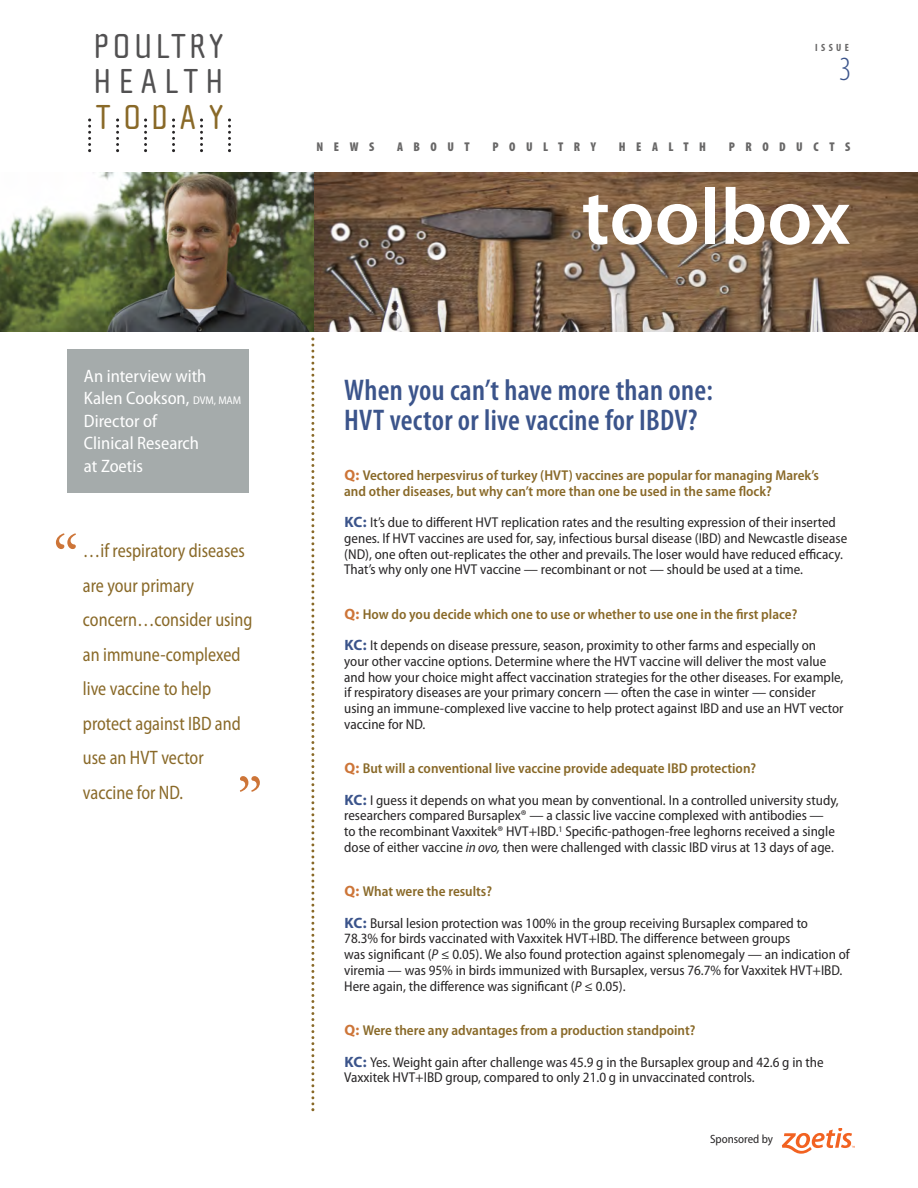
<style>
.page{position:relative;width:918px;height:1188px;background:#fff}
.page>*{position:absolute;margin:0;border:0;box-sizing:border-box;transform-origin:0 0}
.t1{font:600 80.1px "Myriad Pro";color:#fff}
.t2{font:67.65px "Adobe Garamond";color:#cd7538}
.t3{font:35.55px/35.4px "Cholla Sans";letter-spacing:.1em;color:#525152}
.t4{font:35.55px "Cholla Sans";letter-spacing:.33em;color:#896928}
.t5{font:300 condensed 33.9px "Myriad Pro";color:#3b548b}
.t6{font:600 condensed 30px/30px "Myriad Pro";letter-spacing:.01em;color:#3b548b}
.t7{font:semi-condensed 19.5px/34.5px "Myriad Pro";color:#896928;scale:.9 1}
.t8{font:semi-condensed 18px/22.5px "Myriad Pro";color:#fff}
.t9{font:semi-condensed 14.25px/15.8px "Myriad Pro";color:#272526}
.t10{font:600 semi-condensed 14.25px/15.8px "Myriad Pro";color:#896928}
.t11{font:900 condensed 12.75px "Myriad Pro";letter-spacing:.825em;color:#686767}
.t12{font:semi-condensed 12px "Myriad Pro";color:#272526}
.t13{font:700 condensed 10.5px "Myriad Pro";letter-spacing:.32em;color:#686767}
.s1{font-size:11.25px}
.s2{font-weight:700;font-stretch:normal;font-size:15px;color:#cd7538}
.s3{font-weight:700;font-stretch:normal;font-size:15px;color:#3b548b}
.s4{font-style:italic}
</style>
<div class="page">
<svg style="left:116px;top:119px;width:3px;height:33px"></svg>
<svg style="left:144px;top:119px;width:3px;height:33px"></svg>
<svg style="left:172px;top:119px;width:3px;height:33px"></svg>
<svg style="left:200px;top:119px;width:3px;height:33px"></svg>
<svg style="left:228px;top:119px;width:3px;height:33px"></svg>
<svg style="left:88px;top:119px;width:3px;height:33px"></svg>
<div style="left:67px;top:350px;width:182px;height:143px;background:#a5abab"></div>
<svg style="left:311px;top:338px;width:3px;height:773px"></svg>
<svg style="left:782px;top:1129px;width:72px;height:25px"></svg>
<img style="left:313px;top:172px;width:605px;height:160px">
<img style="left:0;top:172px;width:313px;height:160px">
<h3 class="t3" style="left:94px;top:28px;width:132px">POULTRY<br>HEALTH</h3>
<h3 class="t4" style="left:96px;top:96px;width:129px">TODAY</h3>
<p class="t8" style="left:84px;top:366px;width:159px">An interview with<br>Kalen Cookson, <span class="s1">DVM, MAM<br></span>Director of<br>Clinical Research<br>at Zoetis</p>
<h2 class="t2" style="left:52px;top:533px;width:29px">“</h2>
<h3 class="t7" style="left:83px;top:535px;width:190px">…if respiratory diseases are your primary concern…consider using an immune-complexed live vaccine to help protect against IBD and use an HVT vector vaccine for ND.</h3>
<h2 class="t2" style="left:236px;top:775px;width:29px">”</h2>
<p class="t13" style="left:815px;top:44px;width:35px">ISSUE</p>
<h3 class="t5" style="left:839px;top:57px;width:14px">3</h3>
<p class="t11" style="left:317px;top:143px;width:59px">NEWS</p>
<p class="t11" style="left:397px;top:143px;width:74px">ABOUT</p>
<p class="t11" style="left:493px;top:143px;width:105px">POULTRY</p>
<p class="t11" style="left:619px;top:143px;width:89px">HEALTH</p>
<p class="t11" style="left:729px;top:143px;width:123px">PRODUCTS</p>
<h1 class="t1" style="left:582px;top:187px;width:270px">toolbox</h1>
<h3 class="t6" style="left:344px;top:378px;width:370px">When you can’t have more than one:<br>HVT vector or live vaccine for IBDV?</h3>
<p class="t10" style="left:344px;top:469px;width:476px"><span class="s2">Q:</span> Vectored herpesvirus of turkey (HVT) vaccines are popular for managing Marek’s and other diseases, but why can’t more than one be used in the same flock?</p>
<p class="t9" style="left:344px;top:516px;width:505px"><span class="s3">KC:</span> It’s due to different HVT replication rates and the resulting expression of their inserted genes. If HVT vaccines are used for, say, infectious bursal disease (IBD) and Newcastle disease (ND), one often out-replicates the other and prevails. The loser would have reduced efficacy.<br>That’s why only one HVT vaccine — recombinant or not — should be used at a time.</p>
<p class="t10" style="left:344px;top:607px;width:454px"><span class="s2">Q:</span> How do you decide which one to use or whether to use one in the first place?</p>
<p class="t9" style="left:344px;top:639px;width:501px"><span class="s3">KC:</span> It depends on disease pressure, season, proximity to other farms and especially on your other vaccine options. Determine where the HVT vaccine will deliver the most value and how your choice might affect vaccination strategies for the other diseases. For example, if respiratory diseases are your primary concern — often the case in winter — consider using an immune-complexed live vaccine to help protect against IBD and use an HVT vector vaccine for ND.</p>
<p class="t10" style="left:344px;top:762px;width:413px"><span class="s2">Q:</span> But will a conventional live vaccine provide adequate IBD protection?</p>
<p class="t9" style="left:344px;top:793px;width:496px"><span class="s3">KC:</span> I guess it depends on what you mean by conventional. In a controlled university study, researchers compared Bursaplex® — a classic live vaccine complexed with antibodies —<br>to the recombinant Vaxxitek® HVT+IBD.<sup>1</sup> Specific-pathogen-free leghorns received a single dose of either vaccine <span class="s4">in ovo,</span> then were challenged with classic IBD virus at 13 days of age.</p>
<p class="t10" style="left:344px;top:885px;width:149px"><span class="s2">Q:</span> What were the results?</p>
<p class="t9" style="left:344px;top:916px;width:507px"><span class="s3">KC:</span> Bursal lesion protection was 100% in the group receiving Bursaplex compared to<br>78.3% for birds vaccinated with Vaxxitek HVT+IBD. The difference between groups<br>was significant (<span class="s4">P</span> ≤ 0.05). We also found protection against splenomegaly — an indication of viremia — was 95% in birds immunized with Bursaplex, versus 76.7% for Vaxxitek HVT+IBD.<br>Here again, the difference was significant (<span class="s4">P</span> ≤ 0.05).</p>
<p class="t10" style="left:344px;top:1024px;width:352px"><span class="s2">Q:</span> Were there any advantages from a production standpoint?</p>
<p class="t9" style="left:344px;top:1055px;width:481px"><span class="s3">KC:</span> Yes. Weight gain after challenge was 45.9 g in the Bursaplex group and 42.6 g in the<br>Vaxxitek HVT+IBD group, compared to only 21.0 g in unvaccinated controls.</p>
<p class="t12" style="left:710px;top:1135px;width:65px">Sponsored by</p>
</div>
